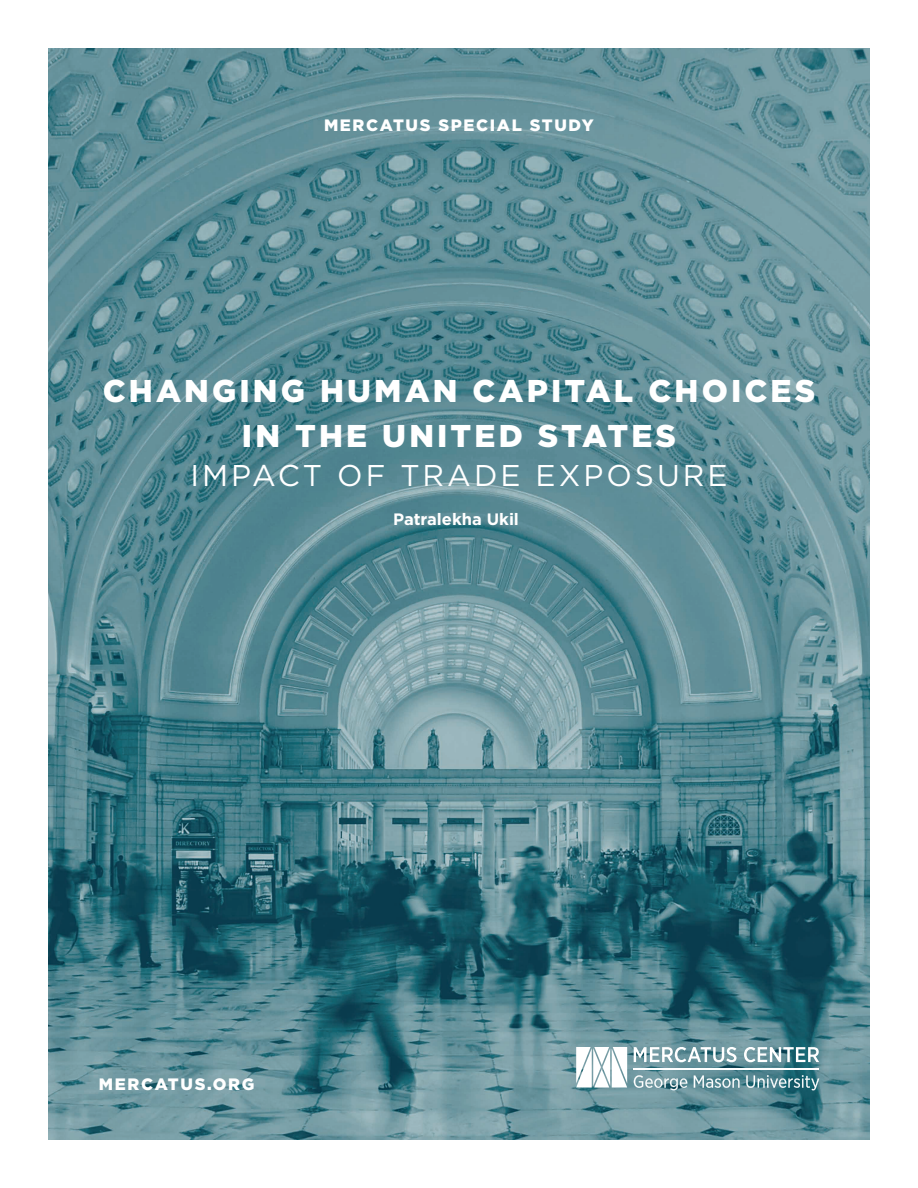
<style>
.page{position:relative;width:918px;height:1188px;background:#fff}
.page>*{position:absolute;margin:0;border:0;box-sizing:border-box;transform-origin:0 0}
.t1{font:900 31.5px/45px "Gotham";letter-spacing:.1em;color:#fff;text-align:center}
.t2{font:30px "Gotham";letter-spacing:.1em;color:#fff}
.t3{font:900 16.5px "Gotham";letter-spacing:.1em;color:#fff}
.t4{font:700 16.5px "Gotham";color:#fff}
</style>
<div class="page">
<img style="left:49px;top:49px;width:820px;height:1090px">
<svg style="left:634px;top:1047px;width:185px;height:15px"></svg>
<svg style="left:634px;top:1075px;width:185px;height:15px;background:#759ea6"></svg>
<hr style="left:634px;top:1068px;width:185px;height:1px;background:#fff">
<svg style="left:576px;top:1047px;width:51px;height:41px"></svg>
<p class="t3" style="left:324px;top:114px;width:271px">MERCATUS SPECIAL STUDY</p>
<p class="t1" style="left:103px;top:368px;width:714px">CHANGING HUMAN CAPITAL CHOICES<br>IN THE UNITED STATES</p>
<p class="t2" style="left:191px;top:456px;width:539px">IMPACT OF TRADE EXPOSURE</p>
<p class="t4" style="left:393px;top:509px;width:127px">Patralekha Ukil</p>
<p class="t3" style="left:99px;top:1073px;width:157px">MERCATUS.ORG</p>
</div>
